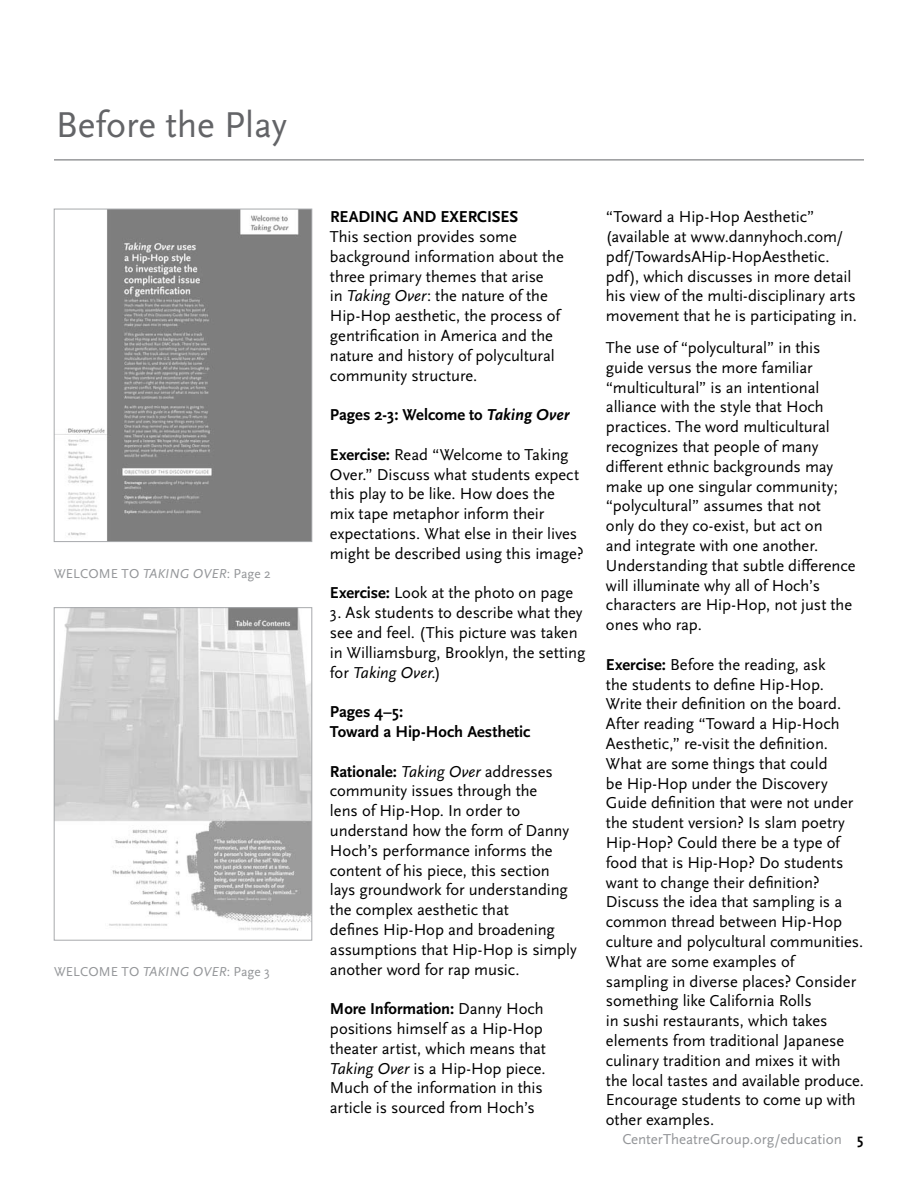
<style>
.page{position:relative;width:918px;height:1188px;background:#fff}
.page>*{position:absolute;margin:0;border:0;box-sizing:border-box;transform-origin:0 0}
.t1{font:37.5px "Scala Sans Pro";color:#636467}
.t2{font:16.5px/19.8px "Scala Sans Pro";letter-spacing:-.005em;color:#000}
.t3{font:700 16.5px/19.8px "Scala Sans Pro";letter-spacing:-.005em;color:#000}
.t4{font:15px "Scala Sans Pro";color:#939598}
.t5{font:13.5px "Scala Sans Pro";color:#939598}
.t6{font:italic 13.5px "Scala Sans Pro";letter-spacing:.305em;color:#939598}
.s1{font-style:normal}
.s2{font-style:italic}
.s3{font-weight:700}
.s4{font-weight:700;color:#000}
</style>
<div class="page">
<hr style="left:54px;top:160px;width:810px;height:1px;background:#636467">
<img style="left:56px;top:211px;width:254px;height:329px">
<div style="left:54px;top:209px;width:258px;height:333px;border:1px solid #a7a9ac"></div>
<img style="left:56px;top:609px;width:254px;height:322px">
<div style="left:54px;top:607px;width:258px;height:333px;border:1px solid #a7a9ac"></div>
<h1 class="t1" style="left:56px;top:102px;width:233px">Before the Play</h1>
<p class="t5" style="left:54px;top:565px;width:11px">welcome</p>
<p class="t6" style="left:122px;top:565px;width:53px"><span class="s1">to</span> taking</p>
<p class="t5" style="left:193px;top:565px;width:79px"><span class="s2">over</span>: Page 2</p>
<p class="t5" style="left:54px;top:964px;width:11px">welcome</p>
<p class="t6" style="left:122px;top:964px;width:53px"><span class="s1">to</span> taking</p>
<p class="t5" style="left:193px;top:964px;width:78px"><span class="s2">over</span>: Page 3</p>
<p class="t3" style="left:330px;top:207px;width:166px">Readi ng and Exercises</p>
<p class="t2" style="left:330px;top:227px;width:235px">This section provides some background information about the three primary themes that arise<br>in <span class="s2">Taking Over</span>: the nature of the<br>Hip-Hop aesthetic, the process of gentrification in America and the nature and history of polycultural community structure.</p>
<p class="t3" style="left:330px;top:405px;width:241px">Pages 2-3: Welcome to <span class="s2">Taking Over</span></p>
<p class="t2" style="left:330px;top:444px;width:255px"><span class="s3">Exercise:</span> Read “Welcome to Taking Over.” Discuss what students expect this play to be like. How does the<br>mix tape metaphor inform their expectations. What else in their lives might be described using this image?</p>
<p class="t2" style="left:330px;top:583px;width:245px"><span class="s3">Exercise:</span> Look at the photo on page</p>
<p class="t2" style="left:330px;top:603px;width:257px">3. Ask students to describe what they see and feel. (This picture was taken in Williamsburg, Brooklyn, the setting for <span class="s2">Taking Over</span>.)</p>
<p class="t3" style="left:330px;top:702px;width:202px">Pages 4–5:<br>Toward a Hip-Hoch Aesthetic</p>
<p class="t2" style="left:330px;top:761px;width:248px"><span class="s3">Rationale:</span> <span class="s2">Taking Over</span> addresses community issues through the<br>lens of Hip-Hop. In order to understand how the form of Danny<br>Hoch’s performance informs the content of his piece, this section lays groundwork for understanding the complex aesthetic that<br>defines Hip-Hop and broadening assumptions that Hip-Hop is simply another word for rap music.</p>
<p class="t2" style="left:330px;top:999px;width:218px"><span class="s3">More Information:</span> Danny Hoch positions himself as a Hip-Hop theater artist, which means that<br><span class="s2">Taking Over</span> is a Hip-Hop piece.<br>Much of the information in this article is sourced from Hoch’s</p>
<p class="t2" style="left:606px;top:207px;width:252px">“Toward a Hip-Hop Aesthetic” (available at www.dannyhoch.com/ pdf/TowardsAHip-HopAesthetic. pdf), which discusses in more detail his view of the multi-disciplinary arts movement that he is participating in.</p>
<p class="t2" style="left:606px;top:338px;width:251px">The use of “polycultural” in this guide versus the more familiar “multicultural” is an intentional alliance with the style that Hoch practices. The word multicultural recognizes that people of many different ethnic backgrounds may make up one singular community; “polycultural” assumes that not<br>only do they co-exist, but act on<br>and integrate with one another.<br>Understanding that subtle difference will illuminate why all of Hoch’s characters are Hip-Hop, not just the ones who rap.</p>
<p class="t2" style="left:606px;top:654px;width:260px"><span class="s3">Exercise:</span> Before the reading, ask<br>the students to define Hip-Hop.<br>Write their definition on the board.<br>After reading “Toward a Hip-Hoch Aesthetic,” re-visit the definition.<br>What are some things that could<br>be Hip-Hop under the Discovery Guide definition that were not under the student version? Is slam poetry Hip-Hop? Could there be a type of food that is Hip-Hop? Do students want to change their definition?<br>Discuss the idea that sampling is a common thread between Hip-Hop culture and polycultural communities.<br>What are some examples of<br>sampling in diverse places? Consider something like California Rolls<br>in sushi restaurants, which takes elements from traditional Japanese culinary tradition and mixes it with the local tastes and available produce.<br>Encourage students to come up with other examples.</p>
<p class="t4" style="left:622px;top:1130px;width:242px">CenterTheatreGroup.org/education <span class="s4">5</span></p>
</div>
